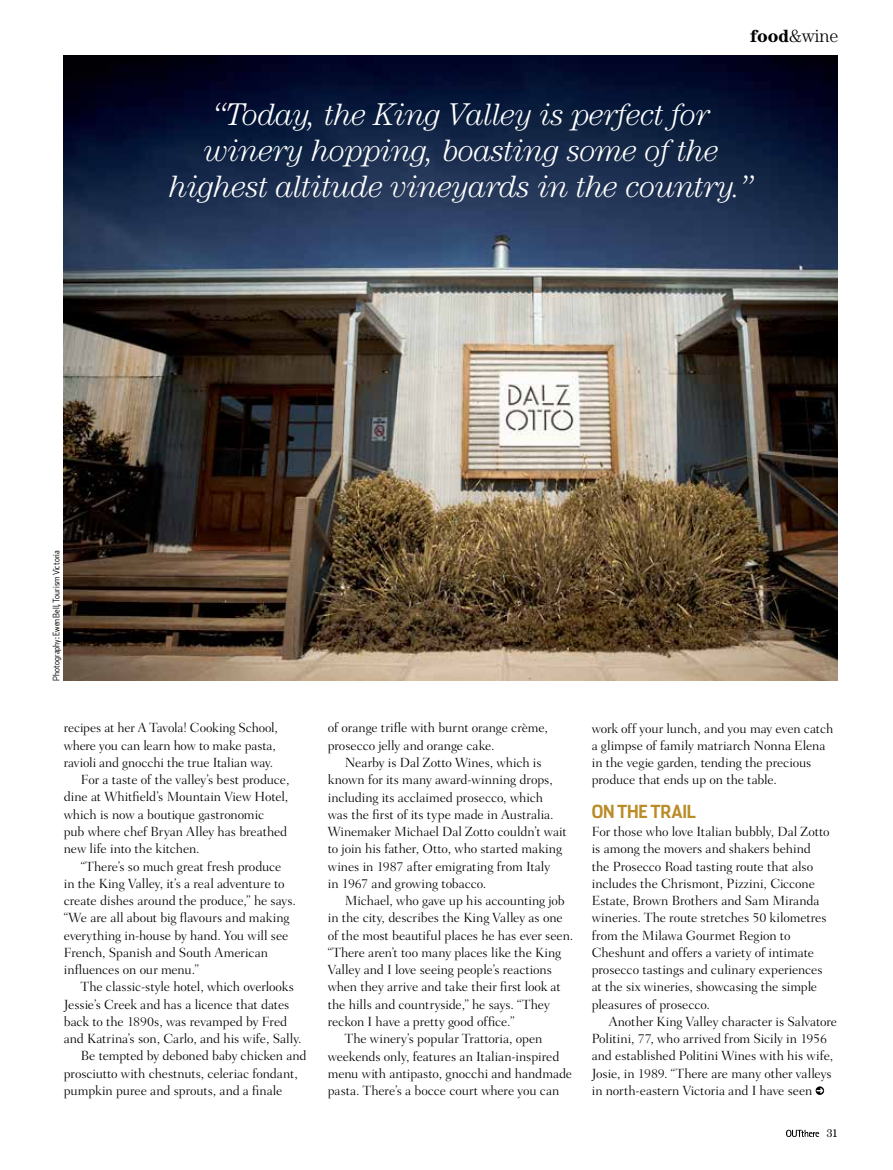
<style>
.page{position:relative;width:893px;height:1170px;background:#fff}
.page>*{position:absolute;margin:0;border:0;box-sizing:border-box;transform-origin:0 0}
.t1{font:italic 300 31.5px/36px "Century Std";letter-spacing:-.02em;color:#fff;text-align:center}
.t2{font:700 18px "Stainless Cond";color:#ba8b26}
.t3{font:300 18px "Century Std";color:#000}
.t4{font:300 13.5px/17.2px "Fairfield LT Std";letter-spacing:-.005em;color:#000}
.t5{font:11.25px "Century Std";color:#000}
.t6{font:300 9px "Stainless Cond";letter-spacing:.005em;color:#000}
.s1{font-weight:700}
</style>
<div class="page">
<svg style="left:816px;top:1086px;width:8px;height:8px"></svg>
<img style="left:64px;top:55px;width:774px;height:625px">
<svg style="left:786px;top:1129px;width:33px;height:7px"></svg>
<h2 class="t3" style="left:750px;top:25px;width:90px"><span class="s1">food</span>&amp;wine</h2>
<h1 class="t1" style="left:169px;top:96px;width:586px">“Today, the King Valley is perfect for winery hopping, boasting some of the highest altitude vineyards in the country.”</h1>
<p class="t6" style="left:51px;top:680px;width:132px;rotate:-90deg">Photography: Ewen Bell, Tourism Victoria</p>
<p class="t4" style="left:64px;top:719px;width:216px">recipes at her A Tavola! Cooking School,</p>
<p class="t4" style="left:64px;top:736px;width:214px">where you can learn how to make pasta,</p>
<p class="t4" style="left:64px;top:754px;width:211px">ravioli and gnocchi the true Italian way.</p>
<p class="t4" style="left:81px;top:771px;width:210px">For a taste of the valley’s best produce,</p>
<p class="t4" style="left:64px;top:788px;width:226px">dine at Whitfield’s Mountain View Hotel,</p>
<p class="t4" style="left:64px;top:805px;width:202px">which is now a boutique gastronomic</p>
<p class="t4" style="left:64px;top:823px;width:225px">pub where chef Bryan Alley has breathed</p>
<p class="t4" style="left:64px;top:840px;width:137px">new life into the kitchen.</p>
<p class="t4" style="left:81px;top:857px;width:202px">“There’s so much great fresh produce</p>
<p class="t4" style="left:64px;top:874px;width:223px">in the King Valley, it’s a real adventure to</p>
<p class="t4" style="left:64px;top:892px;width:234px">create dishes around the produce,” he says.</p>
<p class="t4" style="left:64px;top:909px;width:227px">“We are all about big flavours and making</p>
<p class="t4" style="left:64px;top:926px;width:226px">everything in-house by hand. You will see</p>
<p class="t4" style="left:64px;top:943px;width:206px">French, Spanish and South American</p>
<p class="t4" style="left:64px;top:961px;width:137px">influences on our menu.”</p>
<p class="t4" style="left:81px;top:978px;width:215px">The classic-style hotel, which overlooks</p>
<p class="t4" style="left:64px;top:995px;width:227px">Jessie’s Creek and has a licence that dates</p>
<p class="t4" style="left:64px;top:1012px;width:225px">back to the 1890s, was revamped by Fred</p>
<p class="t4" style="left:64px;top:1030px;width:239px">and Katrina’s son, Carlo, and his wife, Sally.</p>
<p class="t4" style="left:81px;top:1047px;width:227px">Be tempted by deboned baby chicken and</p>
<p class="t4" style="left:64px;top:1064px;width:236px">prosciutto with chestnuts, celeriac fondant,</p>
<p class="t4" style="left:64px;top:1081px;width:220px">pumpkin puree and sprouts, and a finale</p>
<p class="t4" style="left:328px;top:719px;width:222px">of orange trifle with burnt orange crème, prosecco jelly and orange cake.</p>
<p class="t4" style="left:328px;top:754px;width:240px;text-indent:17px">Nearby is Dal Zotto Wines, which is known for its many award-winning drops, including its acclaimed prosecco, which was the first of its type made in Australia.<br>Winemaker Michael Dal Zotto couldn’t wait to join his father, Otto, who started making wines in 1987 after emigrating from Italy<br>in 1967 and growing tobacco.</p>
<p class="t4" style="left:345px;top:892px;width:222px">Michael, who gave up his accounting job</p>
<p class="t4" style="left:328px;top:909px;width:236px">in the city, describes the King Valley as one</p>
<p class="t4" style="left:328px;top:926px;width:247px">of the most beautiful places he has ever seen.</p>
<p class="t4" style="left:328px;top:943px;width:235px">“There aren’t too many places like the King</p>
<p class="t4" style="left:328px;top:961px;width:226px">Valley and I love seeing people’s reactions</p>
<p class="t4" style="left:328px;top:978px;width:234px">when they arrive and take their first look at</p>
<p class="t4" style="left:328px;top:995px;width:224px">the hills and countryside,” he says. “They</p>
<p class="t4" style="left:328px;top:1012px;width:188px">reckon I have a pretty good office.”</p>
<p class="t4" style="left:345px;top:1030px;width:199px">The winery’s popular Trattoria, open</p>
<p class="t4" style="left:328px;top:1047px;width:233px">weekends only, features an Italian-inspired</p>
<p class="t4" style="left:328px;top:1064px;width:246px">menu with antipasto, gnocchi and handmade</p>
<p class="t4" style="left:328px;top:1081px;width:233px">pasta. There’s a bocce court where you can</p>
<p class="t4" style="left:592px;top:719px;width:243px">work off your lunch, and you may even catch a glimpse of family matriarch Nonna Elena in the vegie garden, tending the precious produce that ends up on the table.</p>
<h2 class="t2" style="left:592px;top:800px;width:37px">ONTHE</h2>
<h2 class="t2" style="left:650px;top:800px;width:10px">TRAIL</h2>
<p class="t4" style="left:592px;top:823px;width:239px">For those who love Italian bubbly, Dal Zotto is among the movers and shakers behind the Prosecco Road tasting route that also includes the Chrismont, Pizzini, Ciccone Estate, Brown Brothers and Sam Miranda wineries. The route stretches 50 kilometres from the Milawa Gourmet Region to Cheshunt and offers a variety of intimate prosecco tastings and culinary experiences at the six wineries, showcasing the simple pleasures of prosecco.</p>
<p class="t4" style="left:592px;top:1012px;width:247px;text-indent:17px">Another King Valley character is Salvatore Politini, 77, who arrived from Sicily in 1956 and established Politini Wines with his wife, Josie, in 1989. “There are many other valleys in north-eastern Victoria and I have seen</p>
<p class="t5" style="left:827px;top:1126px;width:13px">31</p>
</div>
